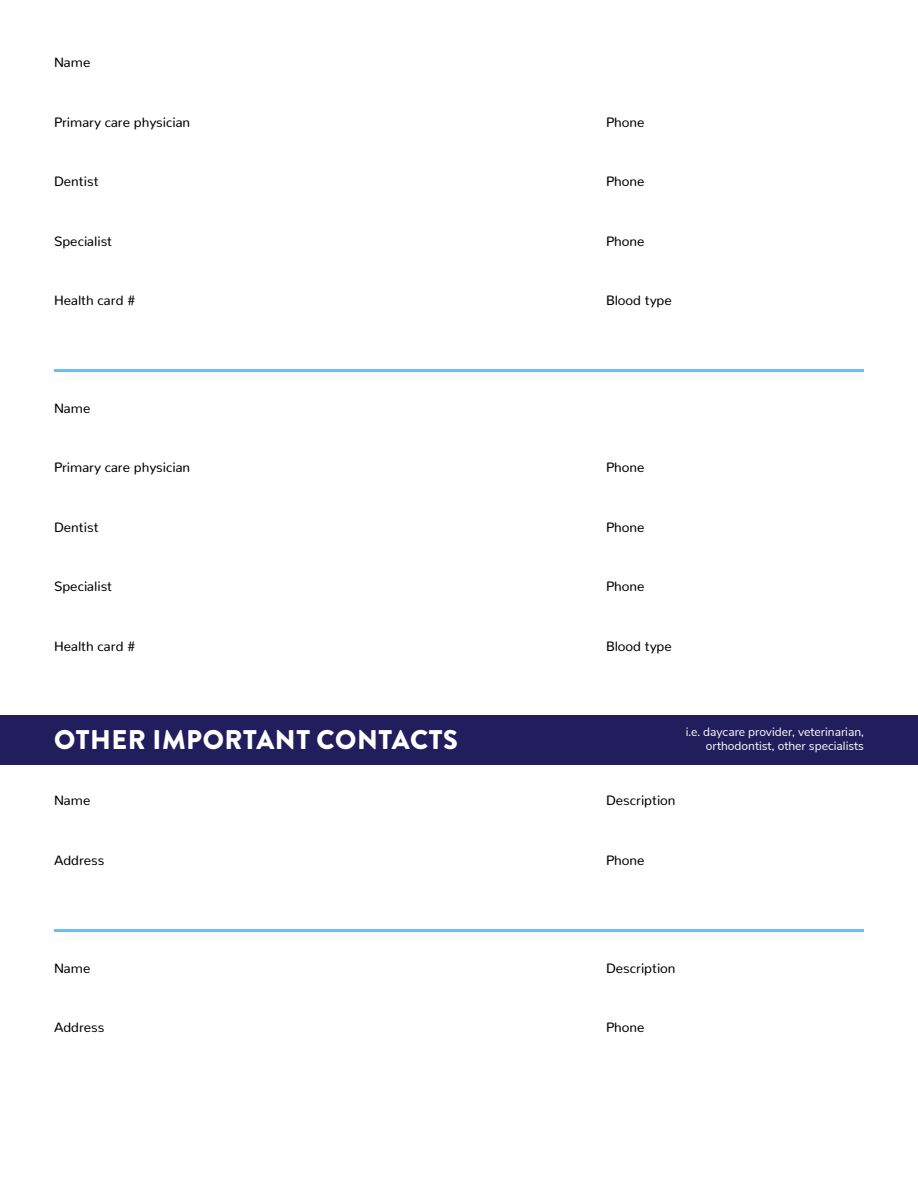
<style>
.page{position:relative;width:918px;height:1188px;background:#fff}
.page>*{position:absolute;margin:0;border:0;box-sizing:border-box;transform-origin:0 0}
.t1{font:900 27px "Brandon Grotesque";letter-spacing:.02em;color:#fff}
.t2{font:13.5px "Nunito";color:#000}
.t3{font:12px/14.4px "Nunito Sans";color:#fff;text-align:right}
</style>
<div class="page">
<hr style="left:54px;top:369px;width:810px;height:3px;background:#69c2ed">
<div style="left:0;top:715px;width:918px;height:49px;background:#221d5d"></div>
<hr style="left:54px;top:929px;width:810px;height:3px;background:#69c2ed">
<p class="t2" style="left:54px;top:51px;width:38px">Name</p>
<p class="t2" style="left:54px;top:110px;width:138px">Primary care physician</p>
<p class="t2" style="left:606px;top:110px;width:40px">Phone</p>
<p class="t2" style="left:54px;top:170px;width:46px">Dentist</p>
<p class="t2" style="left:606px;top:170px;width:40px">Phone</p>
<p class="t2" style="left:54px;top:229px;width:60px">Specialist</p>
<p class="t2" style="left:606px;top:229px;width:40px">Phone</p>
<p class="t2" style="left:54px;top:289px;width:83px">Health card #</p>
<p class="t2" style="left:606px;top:289px;width:67px">Blood type</p>
<p class="t2" style="left:54px;top:397px;width:38px">Name</p>
<p class="t2" style="left:54px;top:456px;width:138px">Primary care physician</p>
<p class="t2" style="left:606px;top:456px;width:40px">Phone</p>
<p class="t2" style="left:54px;top:515px;width:46px">Dentist</p>
<p class="t2" style="left:606px;top:515px;width:40px">Phone</p>
<p class="t2" style="left:54px;top:575px;width:60px">Specialist</p>
<p class="t2" style="left:606px;top:575px;width:40px">Phone</p>
<p class="t2" style="left:54px;top:634px;width:83px">Health card #</p>
<p class="t2" style="left:606px;top:634px;width:67px">Blood type</p>
<h1 class="t1" style="left:54px;top:720px;width:405px">OTHER IMPORTANT CONTACTS</h1>
<p class="t3" style="left:686px;top:724px;width:180px">i.e. daycare provider, veterinarian, orthodontist, other specialists</p>
<p class="t2" style="left:54px;top:789px;width:38px">Name</p>
<p class="t2" style="left:606px;top:789px;width:71px">Description</p>
<p class="t2" style="left:54px;top:848px;width:52px">Address</p>
<p class="t2" style="left:606px;top:848px;width:40px">Phone</p>
<p class="t2" style="left:54px;top:956px;width:38px">Name</p>
<p class="t2" style="left:54px;top:1016px;width:52px">Address</p>
<p class="t2" style="left:606px;top:956px;width:71px">Description</p>
<p class="t2" style="left:606px;top:1016px;width:40px">Phone</p>
</div>
